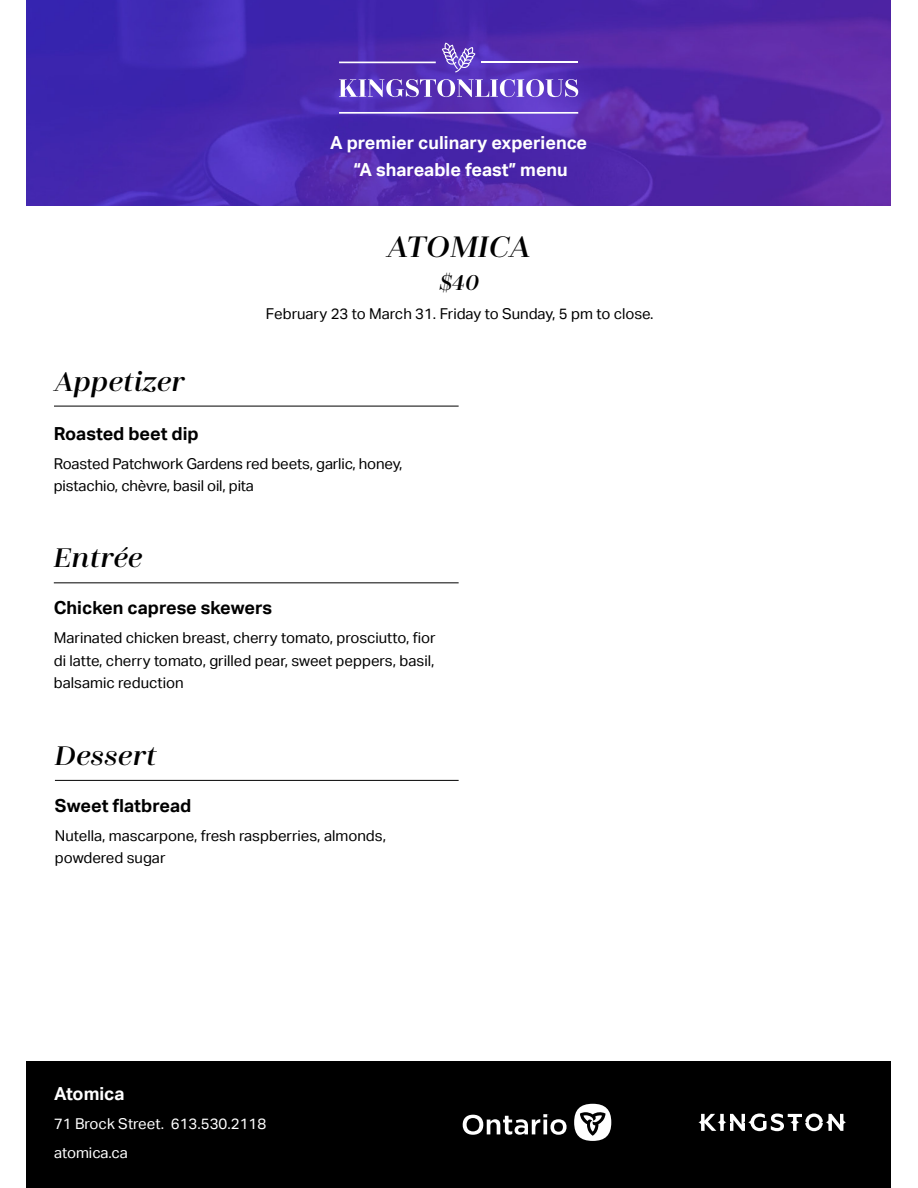
<style>
.page{position:relative;width:918px;height:1188px;background:#fff}
.page>*{position:absolute;margin:0;border:0;box-sizing:border-box;transform-origin:0 0}
.Section_Header{font:italic 600 33px "Zahrah";letter-spacing:.01em;color:#000}
.Body_Copy{font:italic 600 30px "Zahrah";color:#000}
.Section_Header-2{font:italic 600 30px "Zahrah";color:#000}
.Section_Header-3{font:italic 600 24px "Zahrah";color:#000}
.Body_Copy-2{font:700 18px/27px "Aktiv Grotesk";color:#fff;text-align:center}
.t1{font:700 18px "Aktiv Grotesk";color:#000}
.Body_Copy-3{font:15px/22.5px "Aktiv Grotesk";color:#000}
.t2{font:15px "Aktiv Grotesk";color:#fff}
</style>
<div class="page">
<img style="left:26px;top:0;width:865px;height:205px">
<div style="left:26px;top:1062px;width:865px;height:126px;background:#000"></div>
<hr style="left:339px;top:62px;width:97px;height:1px;background:#fff">
<hr style="left:481px;top:62px;width:97px;height:1px;background:#fff">
<hr style="left:339px;top:112px;width:239px;height:2px;background:#fff">
<svg style="left:339px;top:79px;width:239px;height:18px"></svg>
<svg style="left:442px;top:43px;width:33px;height:29px"></svg>
<hr style="left:54px;top:406px;width:405px;height:1px;background:#000">
<hr style="left:54px;top:582px;width:405px;height:1px;background:#000">
<hr style="left:55px;top:780px;width:404px;height:1px;background:#000">
<svg style="left:698px;top:1113px;width:148px;height:18px"></svg>
<svg style="left:463px;top:1114px;width:104px;height:21px"></svg>
<div style="left:574px;top:1104px;width:37px;height:37px;background:#fff;border-radius:50%"></div>
<svg style="left:580px;top:1112px;width:26px;height:24px"></svg>
<p class="Body_Copy-2" style="left:330px;top:130px;width:259px">A premier culinary experience “A shareable feast” menu</p>
<h2 class="Section_Header" style="left:387px;top:228px;width:146px">ATOMICA</h2>
<h2 class="Section_Header-3" style="left:439px;top:269px;width:41px">$40</h2>
<p class="Body_Copy-3" style="left:266px;top:302px;width:389px">February 23 to March 31. Friday to Sunday, 5 pm to close.</p>
<h2 class="Section_Header-2" style="left:54px;top:365px;width:132px">Appetizer</h2>
<p class="t1" style="left:54px;top:423px;width:146px">Roasted beet dip</p>
<p class="Body_Copy-3" style="left:54px;top:453px;width:350px">Roasted Patchwork Gardens red beets, garlic, honey, pistachio, chèvre, basil oil, pita</p>
<p class="Body_Copy" style="left:54px;top:541px;width:90px">Entrée</p>
<p class="t1" style="left:54px;top:597px;width:220px">Chicken caprese skewers</p>
<p class="Body_Copy-3" style="left:54px;top:627px;width:383px;text-align:justify">Marinated chicken breast, cherry tomato, prosciutto, fior di latte, cherry tomato, grilled pear, sweet peppers, basil, balsamic reduction</p>
<p class="Body_Copy" style="left:55px;top:738px;width:103px">Dessert</p>
<p class="t1" style="left:55px;top:795px;width:138px">Sweet flatbread</p>
<p class="Body_Copy-3" style="left:55px;top:824px;width:333px">Nutella, mascarpone, fresh raspberries, almonds, powdered sugar</p>
<p class="Body_Copy-2" style="left:54px;top:1080px;width:72px">Atomica</p>
<p class="t2" style="left:54px;top:1115px;width:214px">71 Brock Street. 613.530.2118</p>
<p class="t2" style="left:54px;top:1144px;width:75px">atomica.ca</p>
</div>
